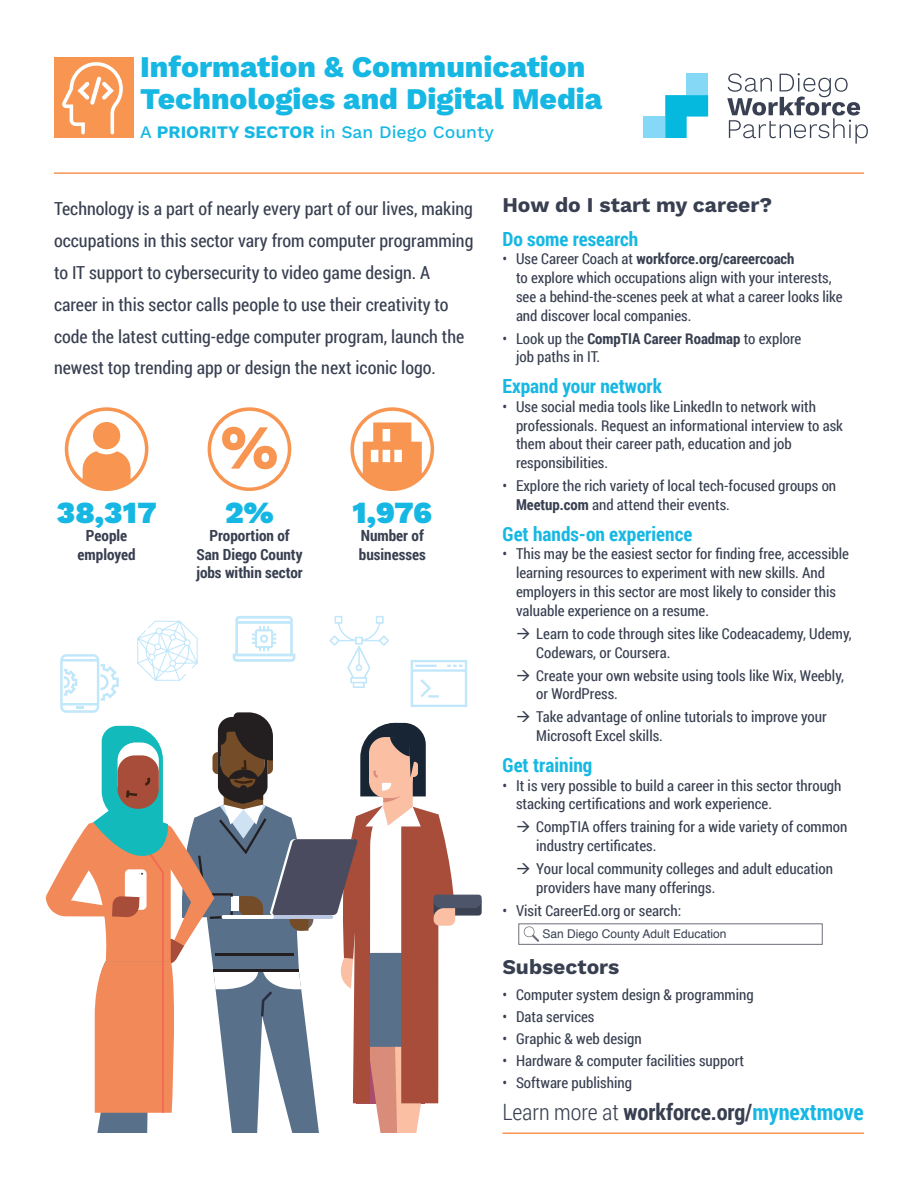
<style>
.page{position:relative;width:918px;height:1188px;background:#fff}
.page>*{position:absolute;margin:0;border:0;box-sizing:border-box;transform-origin:0 0}
.t1{font:900 30.75px "Work Sans";color:#16b8e3}
.t2{font:800 30px/32.7px "Work Sans";color:#16b8e3}
.t3{font:700 22.5px "Roboto Condensed";letter-spacing:-.005em;color:#383f50}
.Sector_Sub{font:700 21px "Work Sans";color:#383f50}
.Sub_Second{font:700 19.5px "Roboto Condensed";color:#16b8e3}
.Lead_in{font:18px/31.8px "Roboto Condensed";color:#383f50}
.t4{font:500 17.55px "Work Sans";color:#16b8e3}
.t5{font:700 15.3px/18.5px "Roboto Condensed";color:#383f50;text-align:center}
.Hanging{font:15px/18.8px "Roboto Condensed";color:#383f50}
.Hanging_second{font:12px "Helvetica";color:#383f50}
.s1{font-weight:700}
.s2{font-weight:300}
.s3{color:#16b8e3}
</style>
<div class="page">
<svg style="left:65px;top:407px;width:83px;height:84px"></svg>
<svg style="left:208px;top:407px;width:83px;height:84px"></svg>
<svg style="left:350px;top:407px;width:84px;height:84px"></svg>
<hr style="left:54px;top:172px;width:810px;height:2px;background:#f79551">
<div style="left:54px;top:57px;width:80px;height:81px;background:#f79551"></div>
<hr style="left:502px;top:1132px;width:362px;height:2px;background:#f79551">
<div style="left:644px;top:117px;width:21px;height:21px;background:#85d9f7"></div>
<svg style="left:665px;top:95px;width:43px;height:43px"></svg>
<div style="left:687px;top:74px;width:21px;height:21px;background:#85d9f7"></div>
<svg style="left:727px;top:73px;width:141px;height:71px"></svg>
<svg style="left:62px;top:62px;width:61px;height:72px"></svg>
<svg style="left:46px;top:616px;width:436px;height:516px"></svg>
<div style="left:518px;top:923px;width:305px;height:22px;border:1px solid #6e6e7a"></div>
<svg style="left:523px;top:926px;width:16px;height:16px"></svg>
<p class="t2" style="left:140px;top:52px;width:464px">Information &amp; Communication<br>Technologies and Digital Media</p>
<p class="t4" style="left:140px;top:122px;width:355px">A <span class="s1">PRIORITY SECTOR</span> in San Diego County</p>
<p class="Lead_in" style="left:54px;top:192px;width:421px">Technology is a part of nearly every part of our lives, making occupations in this sector vary from computer programming to IT support to cybersecurity to video game design. A career in this sector calls people to use their creativity to code the latest cutting-edge computer program, launch the newest top trending app or design the next iconic logo.</p>
<p class="Sector_Sub" style="left:502px;top:193px;width:271px">How do I start my career?</p>
<p class="Sub_Second" style="left:502px;top:225px;width:137px">Do some research</p>
<p class="Hanging" style="left:516px;top:249px;width:328px;text-indent:-14px">• Use Career Coach at <span class="s1">workforce.org/careercoach<br></span>to explore which occupations align with your interests, see a behind-the-scenes peek at what a career looks like and discover local companies.</p>
<p class="Hanging" style="left:516px;top:328px;width:287px;text-indent:-14px">• Look up the <span class="s1">CompTIA Career Roadmap</span> to explore job paths in IT.</p>
<p class="Sub_Second" style="left:502px;top:373px;width:161px">Expand your network</p>
<p class="Hanging" style="left:516px;top:397px;width:328px;text-indent:-14px">• Use social media tools like LinkedIn to network with professionals. Request an informational interview to ask them about their career path, education and job responsibilities.</p>
<p class="Hanging" style="left:516px;top:476px;width:322px;text-indent:-14px">• Explore the rich variety of local tech-focused groups on<br><span class="s1">Meetup.com</span> and attend their events.</p>
<p class="Sub_Second" style="left:502px;top:520px;width:191px">Get hands-on experience</p>
<p class="Hanging" style="left:516px;top:544px;width:334px;text-indent:-14px">• This may be the easiest sector for finding free, accessible learning resources to experiment with new skills. And employers in this sector are most likely to consider this valuable experience on a resume.</p>
<p class="Hanging" style="left:536px;top:624px;width:317px;text-indent:-20px">→ Learn to code through sites like Codeacademy, Udemy,<br>Codewars, or Coursera.</p>
<p class="Hanging" style="left:536px;top:665px;width:309px;text-indent:-20px">→ Create your own website using tools like Wix, Weebly, or WordPress.</p>
<p class="Hanging" style="left:536px;top:707px;width:292px;text-indent:-20px">→ Take advantage of online tutorials to improve your<br>Microsoft Excel skills.</p>
<p class="Sub_Second" style="left:502px;top:751px;width:91px">Get training</p>
<p class="Hanging" style="left:516px;top:775px;width:327px;text-indent:-14px">• It is very possible to build a career in this sector through stacking certifications and work experience.</p>
<p class="Hanging" style="left:536px;top:817px;width:313px;text-indent:-20px">→ CompTIA offers training for a wide variety of common industry certificates.</p>
<p class="Hanging" style="left:536px;top:859px;width:298px;text-indent:-20px">→ Your local community colleges and adult education providers have many offerings.</p>
<p class="Hanging" style="left:502px;top:901px;width:180px">• Visit CareerEd.org or search:</p>
<p class="t1" style="left:57px;top:495px;width:101px">38,317</p>
<p class="t5" style="left:78px;top:526px;width:60px">People employed</p>
<p class="t1" style="left:225px;top:495px;width:51px">2%</p>
<p class="t5" style="left:196px;top:526px;width:108px">Proportion of<br>San Diego County jobs within sector</p>
<p class="t1" style="left:353px;top:495px;width:81px">1,976</p>
<p class="t5" style="left:359px;top:526px;width:68px;text-align:left">Number of businesses</p>
<p class="Hanging_second" style="left:543px;top:925px;width:186px">San Diego County Adult Education</p>
<p class="Sector_Sub" style="left:502px;top:955px;width:118px">Subsectors</p>
<p class="Hanging" style="left:502px;top:985px;width:253px">• Computer system design &amp; programming</p>
<p class="Hanging" style="left:502px;top:1007px;width:93px">• Data services</p>
<p class="Hanging" style="left:502px;top:1029px;width:141px">• Graphic &amp; web design</p>
<p class="Hanging" style="left:502px;top:1051px;width:243px">• Hardware &amp; computer facilities support</p>
<p class="Hanging" style="left:502px;top:1073px;width:131px">• Software publishing</p>
<p class="t3" style="left:502px;top:1096px;width:363px"><span class="s2">Learn more at</span> workforce.org/<span class="s3">mynextmove</span></p>
</div>
